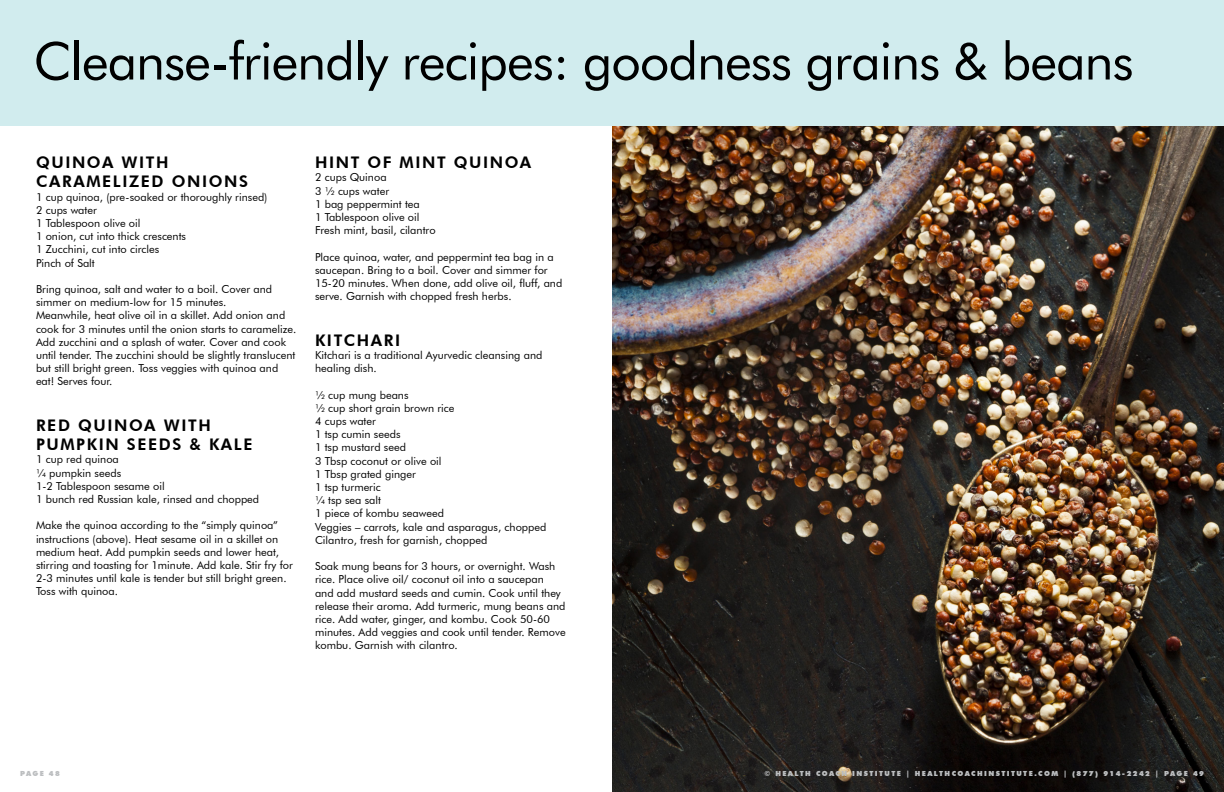
<style>
.page{position:relative;width:1224px;height:792px;background:#fff}
.page>*{position:absolute;margin:0;border:0;box-sizing:border-box;transform-origin:0 0}
.t1{font:52px "Futura BT";letter-spacing:-.02em;color:#000}
.t2{font:800 16px/19.2px "Futura BT";letter-spacing:.1em;color:#000}
.t3{font:11px/13.2px "Futura BT";color:#000}
.t4{font:900 7px "Futura BT";letter-spacing:.2em;color:#bcbec0}
</style>
<div class="page">
<img style="left:612px;top:126px;width:612px;height:666px">
<div style="left:0;top:0;width:1224px;height:126px;background:#d1ecee"></div>
<h1 class="t1" style="left:34px;top:29px;width:1101px">Cleanse-friendly recipes: goodness grains &amp; beans</h1>
<h2 class="t2" style="left:36px;top:153px;width:214px">QUINOA WITH<br>CARAMELIZED ONIONS</h2>
<p class="t3" style="left:36px;top:190px;width:233px">1 cup quinoa, (pre-soaked or thoroughly rinsed)<br>2 cups water<br>1 Tablespoon olive oil<br>1 onion, cut into thick crescents<br>1 Zucchini, cut into circles<br>Pinch of Salt</p>
<p class="t3" style="left:36px;top:282px;width:262px">Bring quinoa, salt and water to a boil. Cover and simmer on medium-low for 15 minutes.<br>Meanwhile, heat olive oil in a skillet. Add onion and cook for 3 minutes until the onion starts to caramelize.<br>Add zucchini and a splash of water. Cover and cook until tender. The zucchini should be slightly translucent but still bright green. Toss veggies with quinoa and eat! Serves four.</p>
<h2 class="t2" style="left:36px;top:416px;width:218px">RED QUINOA WITH<br>PUMPKIN SEEDS &amp; KALE</h2>
<p class="t3" style="left:36px;top:453px;width:225px">1 cup red quinoa<br>¼ pumpkin seeds<br>1-2 Tablespoon sesame oil<br>1 bunch red Russian kale, rinsed and chopped</p>
<p class="t3" style="left:36px;top:519px;width:259px">Make the quinoa according to the “simply quinoa” instructions (above). Heat sesame oil in a skillet on medium heat. Add pumpkin seeds and lower heat, stirring and toasting for 1minute. Add kale. Stir fry for 2-3 minutes until kale is tender but still bright green.<br>Toss with quinoa.</p>
<h2 class="t2" style="left:315px;top:153px;width:218px">HINT OF MINT QUINOA</h2>
<p class="t3" style="left:315px;top:171px;width:122px">2 cups Quinoa<br>3 ½ cups water<br>1 bag peppermint tea<br>1 Tablespoon olive oil<br>Fresh mint, basil, cilantro</p>
<p class="t3" style="left:315px;top:250px;width:249px">Place quinoa, water, and peppermint tea bag in a saucepan. Bring to a boil. Cover and simmer for 15-20 minutes. When done, add olive oil, fluff, and serve. Garnish with chopped fresh herbs.</p>
<h2 class="t2" style="left:315px;top:330px;width:87px">KITCHARI</h2>
<p class="t3" style="left:315px;top:348px;width:229px">Kitchari is a traditional Ayurvedic cleansing and healing dish.</p>
<p class="t3" style="left:315px;top:388px;width:233px">½ cup mung beans<br>½ cup short grain brown rice<br>4 cups water<br>1 tsp cumin seeds<br>1 tsp mustard seed<br>3 Tbsp coconut or olive oil<br>1 Tbsp grated ginger<br>1 tsp turmeric<br>¼ tsp sea salt<br>1 piece of kombu seaweed<br>Veggies – carrots, kale and asparagus, chopped<br>Cilantro, fresh for garnish, chopped</p>
<p class="t3" style="left:315px;top:560px;width:252px">Soak mung beans for 3 hours, or overnight. Wash rice. Place olive oil/ coconut oil into a saucepan<br>and add mustard seeds and cumin. Cook until they release their aroma. Add turmeric, mung beans and rice. Add water, ginger, and kombu. Cook 50-60 minutes. Add veggies and cook until tender. Remove kombu. Garnish with cilantro.</p>
<p class="t4" style="left:20px;top:770px;width:41px">PAGE 48</p>
<p class="t4" style="left:764px;top:770px;width:441px">© HEALTH COACH INSTITUTE | HEALTHCOACHINSTITUTE.COM | (877) 914-2242 | PAGE 49</p>
</div>
